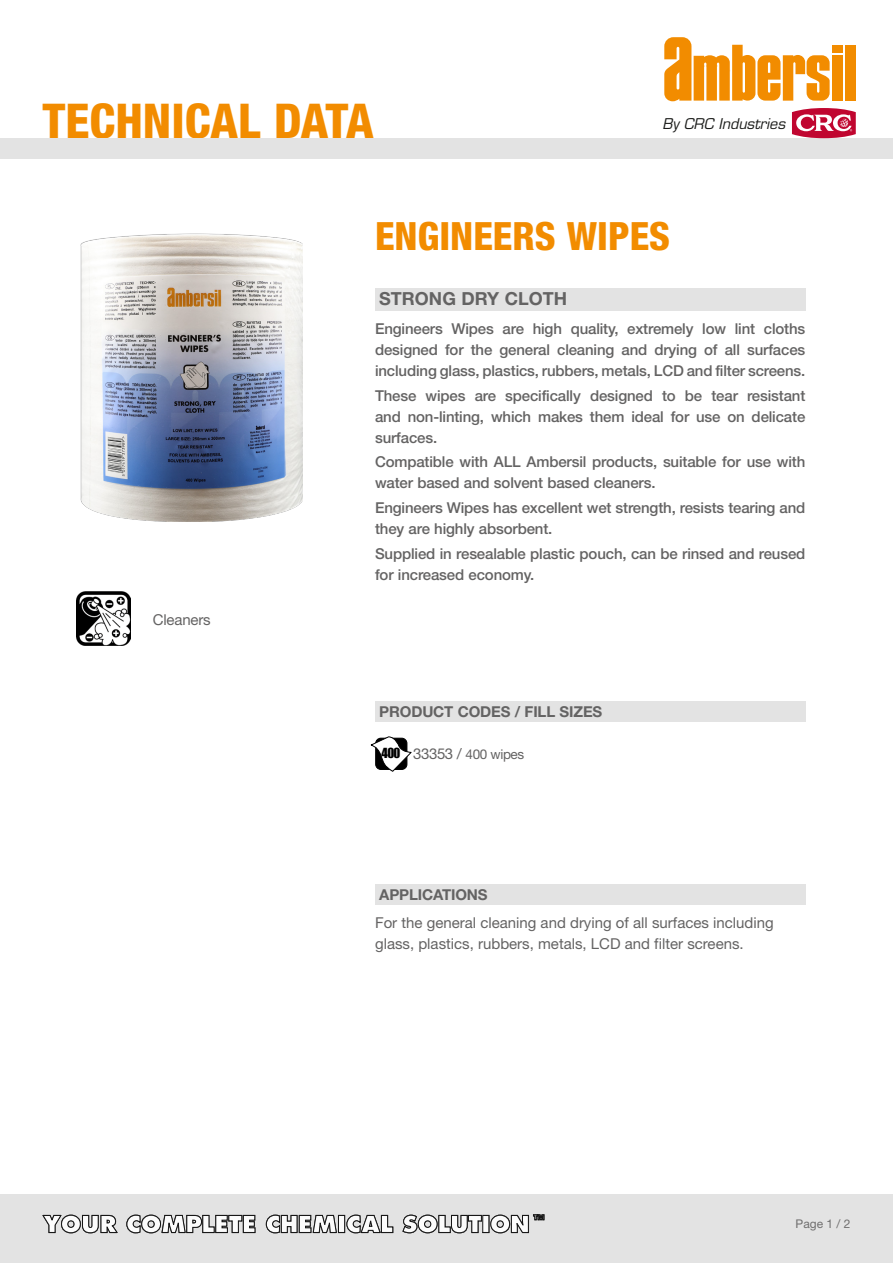
<style>
.page{position:relative;width:893px;height:1263px;background:#fff}
.page>*{position:absolute;margin:0;border:0;box-sizing:border-box;transform-origin:0 0}
.t1{font:800 condensed 48px "Helvetica Neue LT Std";color:#f28c00}
.t2{font:800 condensed 39px "Helvetica Neue LT Std";color:#f28c00}
.t3{font:700 18px "Helvetica Neue LT Std";color:#646363}
.t4{font:500 15px/21px "Helvetica Neue LT Std";letter-spacing:-.01em;color:#646363}
.t5{font:15px/21px "Helvetica Neue LT Std";color:#646363}
.t6{font:700 15px "Helvetica Neue LT Std";letter-spacing:-.01em;color:#646363}
.t7{font:italic 14.55px "Eurostile LT Std";color:#1c1d1b}
.t8{font:13.5px "Helvetica Neue LT Std";letter-spacing:-.03em;color:#646363}
.t9{font:12px "Helvetica Neue LT Std";color:#706f6f}
.s1{font-family:"Impact";font-size:12.75px;color:#000}
.s2{font-size:15px}
</style>
<div class="page">
<div style="left:375px;top:288px;width:430px;height:22px;background:#e3e3e3"></div>
<div style="left:375px;top:884px;width:430px;height:20px;background:#e3e3e3"></div>
<img style="left:81px;top:233px;width:221px;height:288px">
<div style="left:0;top:1195px;width:893px;height:68px;background:#e3e3e3"></div>
<svg style="left:42px;top:1214px;width:76px;height:19px"></svg>
<svg style="left:126px;top:1214px;width:419px;height:19px"></svg>
<div style="left:375px;top:702px;width:430px;height:20px;background:#e3e3e3"></div>
<img style="left:77px;top:592px;width:54px;height:54px">
<div style="left:0;top:138px;width:893px;height:21px;background:#e3e3e3"></div>
<svg style="left:371px;top:736px;width:40px;height:36px"></svg>
<div style="left:845px;top:45px;width:10px;height:56px;background:#f28c00"></div>
<div style="left:832px;top:45px;width:10px;height:7px;background:#f28c00"></div>
<div style="left:832px;top:55px;width:10px;height:46px;background:#f28c00"></div>
<svg style="left:664px;top:37px;width:166px;height:64px"></svg>
<svg style="left:792px;top:108px;width:64px;height:30px"></svg>
<h1 class="t1" style="left:43px;top:91px;width:333px">TECHNICAL DATA</h1>
<p class="t7" style="left:663px;top:115px;width:124px">By CRC Industries</p>
<h2 class="t2" style="left:375px;top:212px;width:297px">ENGINEERS WIPES</h2>
<p class="t3" style="left:379px;top:288px;width:189px">STRONG DRY CLOTH</p>
<p class="t5" style="left:153px;top:608px;width:60px">Cleaners</p>
<p class="t4" style="left:375px;top:318px;width:432px;text-align:justify">Engineers Wipes are high quality, extremely low lint cloths designed for the general cleaning and drying of all surfaces including glass, plastics, rubbers, metals, LCD and filter screens.</p>
<p class="t4" style="left:375px;top:385px;width:432px;text-align:justify">These wipes are specifically designed to be tear resistant and non-linting, which makes them ideal for use on delicate surfaces.</p>
<p class="t4" style="left:375px;top:451px;width:432px">Compatible with ALL Ambersil products, suitable for use with water based and solvent based cleaners.</p>
<p class="t4" style="left:375px;top:497px;width:432px">Engineers Wipes has excellent wet strength, resists tearing and they are highly absorbent.</p>
<p class="t4" style="left:375px;top:543px;width:432px">Supplied in resealable plastic pouch, can be rinsed and reused for increased economy.</p>
<p class="t6" style="left:379px;top:703px;width:224px">PRODUCT CODES / FILL SIZES</p>
<p class="t8" style="left:382px;top:746px;width:144px"><span class="s1">400</span> <span class="s2">33353 /</span> 400 wipes</p>
<p class="t6" style="left:379px;top:885px;width:110px">APPLICATIONS</p>
<p class="t5" style="left:375px;top:912px;width:400px">For the general cleaning and drying of all surfaces including glass, plastics, rubbers, metals, LCD and filter screens.</p>
<p class="t9" style="left:795px;top:1217px;width:56px">Page 1 / 2</p>
</div>
